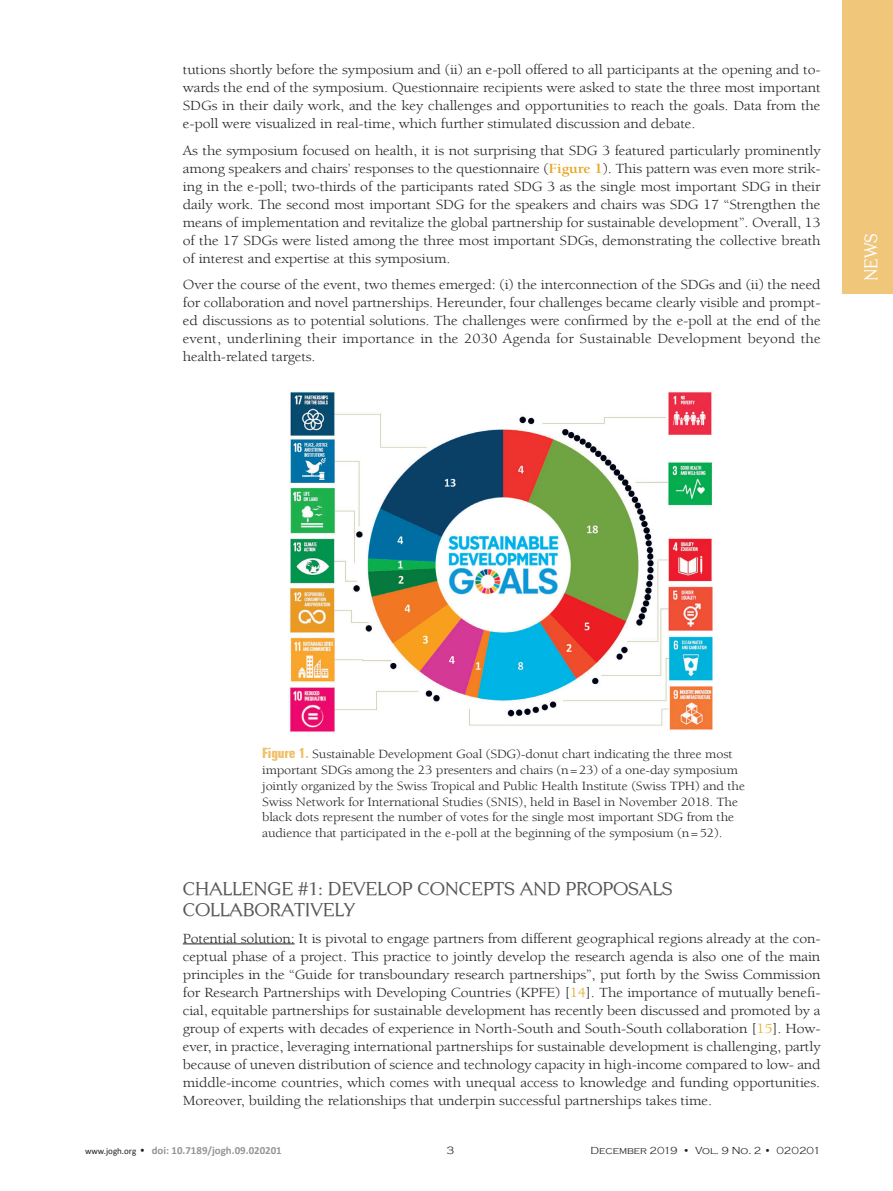
<style>
.page{position:relative;width:893px;height:1191px;background:#fff}
.page>*{position:absolute;margin:0;border:0;box-sizing:border-box;transform-origin:0 0}
.t1{font:18.6px/21px "Centabel";letter-spacing:-.01em;color:#57585a;scale:1.11 1}
.t2{font:18px "Centabel";color:#fff}
.t3{font:14.25px/18px "Berkeley Std";letter-spacing:-.01em;color:#231f20;text-align:justify;scale:1.11 1}
.t4{font:12.9px/15.8px "Berkeley Std";letter-spacing:-.01em;color:#231f20;scale:1.11 1}
.t5{font:700 10.95px "Calibri";color:#939598}
.t6{font:300 10.95px "Copperplate Gothic";color:#231f20}
.t7{font:300 10.5px "Copperplate Gothic";color:#231f20}
.s1{font-weight:700;color:#e7a721}
.s2{font-family:"Zurich BT";font-weight:700;font-stretch:extra-condensed;font-size:14.25px;color:#efbf65}
.s3{color:#e7a721}
.s4{font-weight:400;font-size:9px;color:#231f20}
.s5{font-family:"Copperplate Gothic";font-weight:300;color:#231f20}
</style>
<div class="page">
<div style="left:842px;top:0;width:51px;height:293px;background:#f0c77a"></div>
<img style="left:289px;top:390px;width:424px;height:343px">
<hr style="left:183px;top:943px;width:112px;height:1px;background:#231f20">
<p class="t3" style="left:183px;top:61px;width:576px">tutions shortly before the symposium and (ii) an e-poll offered to all participants at the opening and to&shy;wards the end of the symposium. Questionnaire recipients were asked to state the three most important SDGs in their daily work, and the key challenges and opportunities to reach the goals. Data from the e-poll were visualized in real-time, which further stimulated discussion and debate.</p>
<p class="t3" style="left:183px;top:142px;width:576px">As the symposium focused on health, it is not surprising that SDG 3 featured particularly prominently among speakers and chairs’ responses to the questionnaire (<span class="s1">Figure 1</span>). This pattern was even more strik&shy;ing in the e-poll; two-thirds of the participants rated SDG 3 as the single most important SDG in their daily work. The second most important SDG for the speakers and chairs was SDG 17 “Strengthen the means of implementation and revitalize the global partnership for sustainable development”. Overall, 13 of the 17 SDGs were listed among the three most important SDGs, demonstrating the collective breath of interest and expertise at this symposium.</p>
<p class="t3" style="left:183px;top:276px;width:576px">Over the course of the event, two themes emerged: (i) the interconnection of the SDGs and (ii) the need for collaboration and novel partnerships. Hereunder, four challenges became clearly visible and prompt&shy;ed discussions as to potential solutions. The challenges were confirmed by the e-poll at the end of the event, underlining their importance in the 2030 Agenda for Sustainable Development beyond the health-related targets.</p>
<p class="t2" style="left:860px;top:281px;width:50px;rotate:-90deg">NEWS</p>
<p class="t4" style="left:262px;top:746px;width:437px"><span class="s2">Figure 1.</span> Sustainable Development Goal (SDG)-donut chart indicating the three most important SDGs among the 23 presenters and chairs (n=23) of a one-day symposium jointly organized by the Swiss Tropical and Public Health Institute (Swiss TPH) and the Swiss Network for International Studies (SNIS), held in Basel in November 2018. The black dots represent the number of votes for the single most important SDG from the audience that participated in the e-poll at the beginning of the symposium (n=52).</p>
<h1 class="t1" style="left:183px;top:878px;width:443px">CHALLENGE #1: DEVELOP CONCEPTS AND PROPOSALS<br>COLLABORATIVELY</h1>
<p class="t3" style="left:183px;top:929px;width:576px">Potential solution: It is pivotal to engage partners from different geographical regions already at the con&shy;ceptual phase of a project. This practice to jointly develop the research agenda is also one of the main principles in the “Guide for transboundary research partnerships”, put forth by the Swiss Commission for Research Partnerships with Developing Countries (KPFE) [<span class="s3">14</span>]. The importance of mutually benefi&shy;cial, equitable partnerships for sustainable development has recently been discussed and promoted by a group of experts with decades of experience in North-South and South-South collaboration [<span class="s3">15</span>]. How&shy;ever, in practice, leveraging international partnerships for sustainable development is challenging, partly because of uneven distribution of science and technology capacity in high-income compared to low- and middle-income countries, which comes with unequal access to knowledge and funding opportunities.<br>Moreover, building the relationships that underpin successful partnerships takes time.</p>
<p class="t5" style="left:85px;top:1142px;width:198px"><span class="s4">www.jogh.org</span> <span class="s5">•</span> doi: 10.7189/jogh.09.020201</p>
<p class="t6" style="left:447px;top:1144px;width:9px">3</p>
<p class="t7" style="left:590px;top:1144px;width:232px">December 2019 • Vol. 9 No. 2 • 020201</p>
</div>
